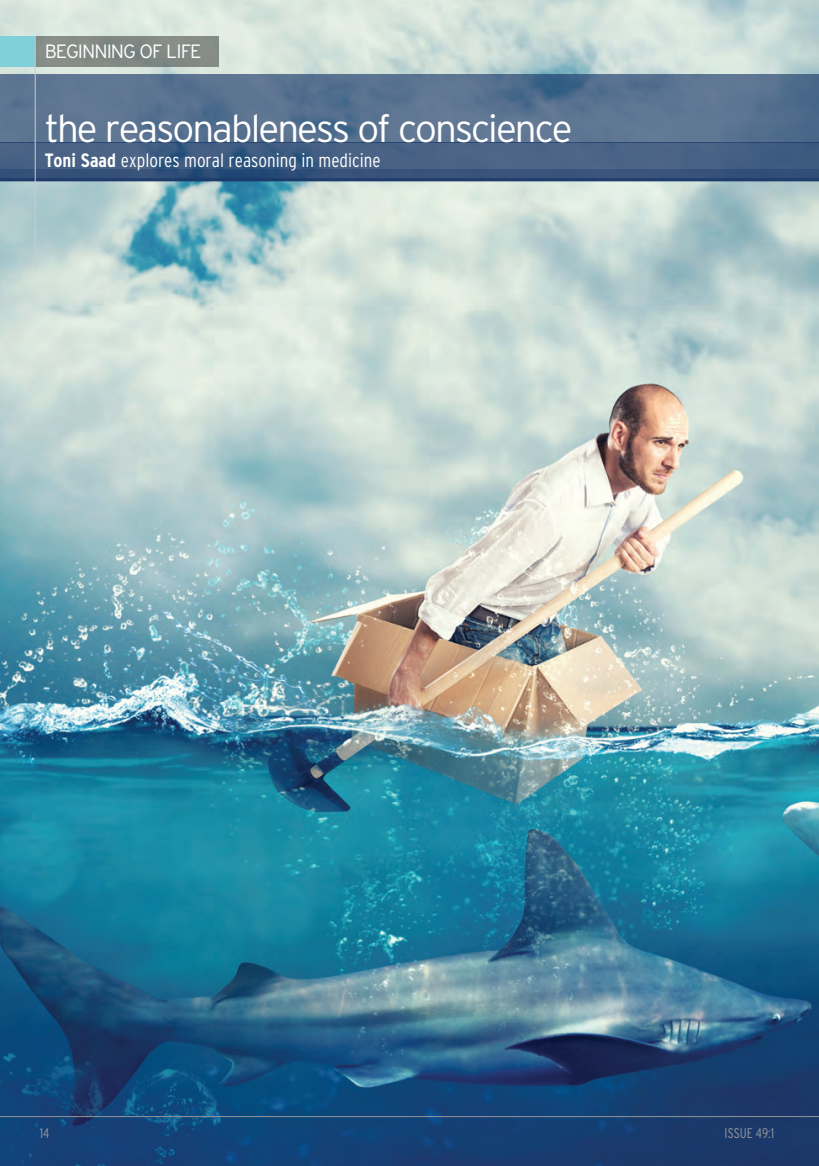
<style>
.page{position:relative;width:819px;height:1166px;background:#fff}
.page>*{position:absolute;margin:0;border:0;box-sizing:border-box;transform-origin:0 0}
.t1{font:300 38.5px "Interstate";letter-spacing:-.05em;color:#fff}
.t2{font:300 condensed 19.25px "Interstate";color:#fff}
.t3{font:300 19.25px "Interstate";letter-spacing:-.05em;color:#fff}
.t4{font:300 condensed 14px "Interstate";color:#939598}
.s1{font-weight:700}
</style>
<div class="page">
<img style="left:0;top:0;width:819px;height:1166px">
<hr style="left:0;top:1116px;width:819px;height:1px;background:#939598">
<div style="left:0;top:36px;width:218px;height:31px;background:#848b86"></div>
<div style="left:0;top:36px;width:35px;height:31px;background:#7fd0d9"></div>
<div style="left:0;top:74px;width:819px;height:69px;background:#1b3869;opacity:.4"></div>
<div style="left:0;top:143px;width:819px;height:38px;background:#1b3869;opacity:.5"></div>
<div style="left:0;top:169px;width:819px;height:12px;background:#1b3869;opacity:.2"></div>
<hr style="left:0;top:178px;width:819px;height:3px;background:#24416f">
<hr style="left:0;top:179px;width:819px;height:2px;background:#1b3869">
<hr style="left:35px;top:36px;width:1px;height:232px;background:#cdcbcd">
<p class="t3" style="left:45px;top:40px;width:158px">BEGINNING OF LIFE</p>
<h1 class="t1" style="left:45px;top:107px;width:529px">the reasonableness of conscience</h1>
<p class="t2" style="left:45px;top:149px;width:337px"><span class="s1">Toni Saad</span> explores moral reasoning in medicine</p>
<p class="t4" style="left:40px;top:1124px;width:11px">14</p>
<p class="t4" style="left:724px;top:1124px;width:51px">ISSUE 49:1</p>
</div>
